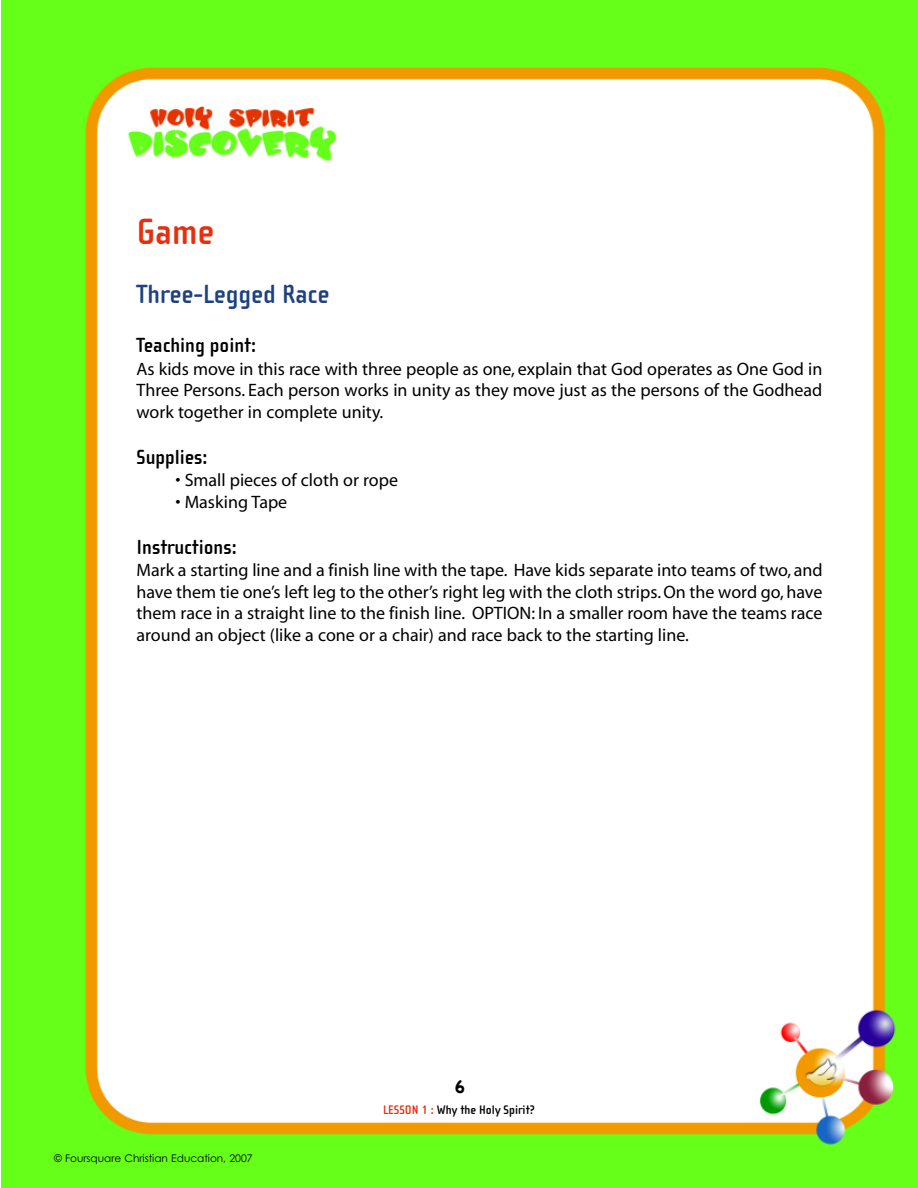
<style>
.page{position:relative;width:918px;height:1188px;background:#fff}
.page>*{position:absolute;margin:0;border:0;box-sizing:border-box;transform-origin:0 0}
.t1{font:700 37.5px "Cholla Sans";color:#e6300d}
.t2{font:700 27px "Cholla Sans";color:#1e4280}
.t3{font:700 21px "Cholla Sans";color:#000}
.t4{font:18px/21.6px "Myriad";color:#000;text-align:justify}
.t5{font:700 18px "Chalkboard";color:#000}
.t6{font:700 12.75px "Cholla Sans";color:#000}
.t7{font:10.5px "Century Gothic";color:#000}
.s1{color:#e6300d}
</style>
<div class="page">
<img style="left:1px;top:0;width:917px;height:1188px">
<h1 class="t1" style="left:137px;top:209px;width:79px">Game</h1>
<h2 class="t2" style="left:137px;top:278px;width:195px">Three-Legged Race</h2>
<p class="t3" style="left:137px;top:333px;width:121px">Teaching point:</p>
<p class="t4" style="left:137px;top:359px;width:687px">As kids move in this race with three people as one, explain that God operates as One God in Three Persons. Each person works in unity as they move just as the persons of the Godhead work together in complete unity.</p>
<p class="t3" style="left:137px;top:444px;width:73px">Supplies:</p>
<p class="t4" style="left:175px;top:471px;width:224px">• Small pieces of cloth or rope</p>
<p class="t4" style="left:175px;top:492px;width:113px">• Masking Tape</p>
<p class="t3" style="left:137px;top:534px;width:102px">Instructions:</p>
<p class="t4" style="left:137px;top:561px;width:688px">Mark a starting line and a finish line with the tape. Have kids separate into teams of two, and have them tie one’s left leg to the other’s right leg with the cloth strips. On the word go, have them race in a straight line to the finish line. OPTION: In a smaller room have the teams race around an object (like a cone or a chair) and race back to the starting line.</p>
<p class="t5" style="left:454px;top:1076px;width:13px">6</p>
<p class="t7" style="left:54px;top:1152px;width:200px">© Foursquare Christian Education, 2007</p>
<p class="t6" style="left:383px;top:1102px;width:153px"><span class="s1">LESSON 1 :</span> Why the Holy Spirit?</p>
</div>
